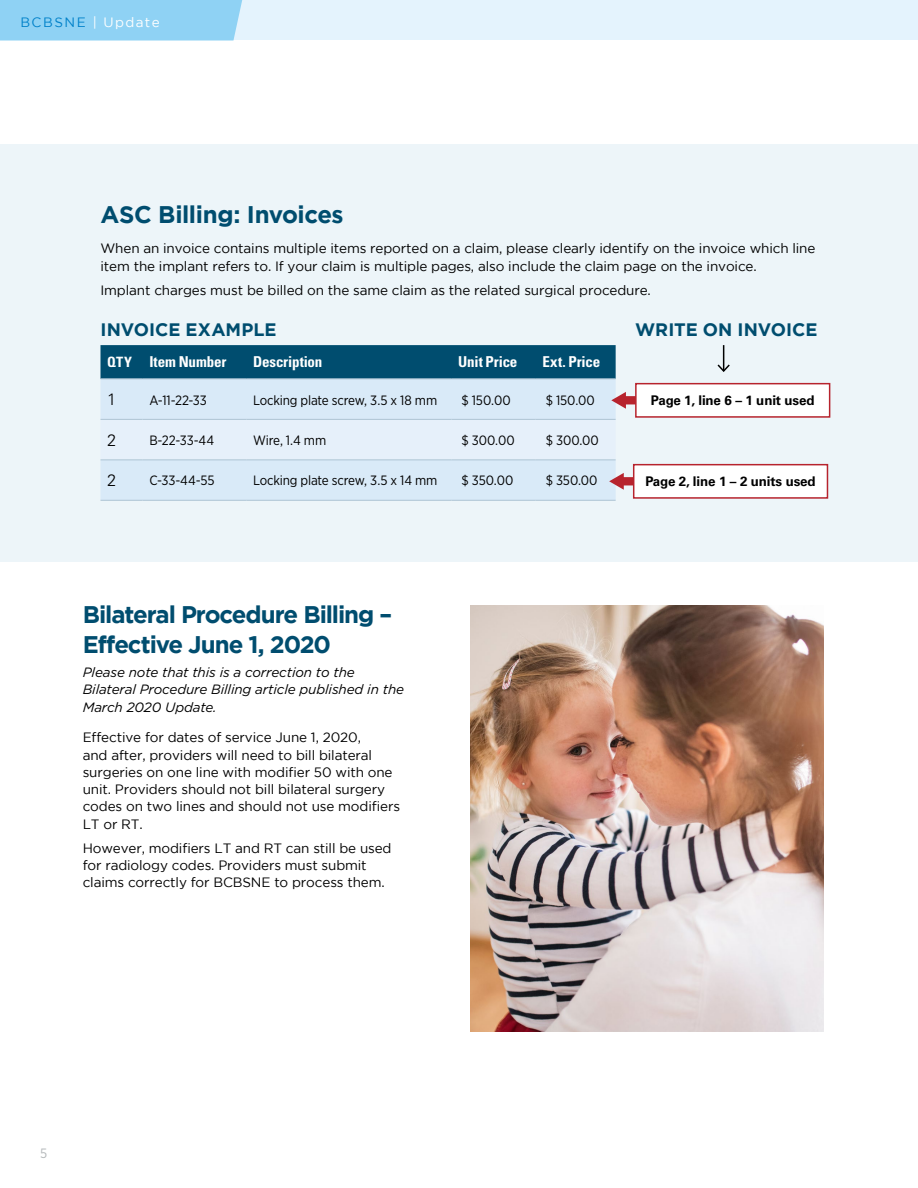
<style>
.page{position:relative;width:918px;height:1188px;background:#fff}
.page>*{position:absolute;margin:0;border:0;box-sizing:border-box;transform-origin:0 0}
.t1{font:700 24px/30px "Gotham";letter-spacing:-.045em;color:#004d6f}
.t2{font:700 24px "Gotham";letter-spacing:-.02em;color:#004d6f}
.t3{font:700 18px "Gotham";color:#004d6f}
.t4{font:300 16.5px "Univers LT Std";color:#000}
.t5{font:700 condensed 15px "Univers LT Std";letter-spacing:-.005em;color:#fff}
.t6{font:13.5px/17.2px "Gotham";letter-spacing:-.01em;color:#000}
.t7{font:13.5px "Gotham Narrow";letter-spacing:-.01em;color:#000}
.t8{font:italic 13.5px/17.2px "Gotham";letter-spacing:-.01em;color:#000}
.t9{font:13.5px "Gotham";letter-spacing:.105em;color:#fff}
.t10{font:13.5px "Gotham Narrow";color:#b4b8ba}
.t11{font:700 13.35px "Univers LT Std";letter-spacing:-.01em;color:#000}
.s1{color:#0081c9}
.s2{font-size:14.25px}
</style>
<div class="page">
<div style="left:0;top:0;width:918px;height:40px;background:#e4f3fd"></div>
<div style="left:0;top:0;width:243px;height:40px;background:#8fd2f4"></div>
<div style="left:0;top:145px;width:918px;height:417px;background:#edf5f9"></div>
<div style="left:100px;top:345px;width:516px;height:34px;background:#004d6f"></div>
<div style="left:100px;top:379px;width:516px;height:121px;background:#d9eaf8"></div>
<svg style="left:100px;top:419px;width:516px;height:41px"></svg>
<hr style="left:101px;top:378px;width:42px;height:1px;background:#adc4d4">
<hr style="left:143px;top:378px;width:103px;height:1px;background:#adc4d4">
<hr style="left:246px;top:378px;width:206px;height:1px;background:#adc4d4">
<hr style="left:452px;top:378px;width:84px;height:1px;background:#adc4d4">
<hr style="left:536px;top:378px;width:80px;height:1px;background:#adc4d4">
<hr style="left:101px;top:419px;width:42px;height:1px;background:#adc4d4">
<hr style="left:143px;top:419px;width:103px;height:1px;background:#adc4d4">
<hr style="left:246px;top:419px;width:206px;height:1px;background:#adc4d4">
<hr style="left:452px;top:419px;width:84px;height:1px;background:#adc4d4">
<hr style="left:536px;top:419px;width:80px;height:1px;background:#adc4d4">
<hr style="left:101px;top:459px;width:42px;height:1px;background:#adc4d4">
<hr style="left:143px;top:459px;width:103px;height:1px;background:#adc4d4">
<hr style="left:246px;top:459px;width:206px;height:1px;background:#adc4d4">
<hr style="left:452px;top:459px;width:84px;height:1px;background:#adc4d4">
<hr style="left:536px;top:459px;width:80px;height:1px;background:#adc4d4">
<hr style="left:101px;top:500px;width:42px;height:1px;background:#adc4d4">
<hr style="left:143px;top:500px;width:103px;height:1px;background:#adc4d4">
<hr style="left:246px;top:500px;width:206px;height:1px;background:#adc4d4">
<hr style="left:452px;top:500px;width:84px;height:1px;background:#adc4d4">
<hr style="left:536px;top:500px;width:80px;height:1px;background:#adc4d4">
<svg style="left:611px;top:392px;width:24px;height:17px"></svg>
<div style="left:635px;top:383px;width:195px;height:35px;background:#fff;border:2px solid #b7232d"></div>
<svg style="left:609px;top:473px;width:24px;height:17px"></svg>
<div style="left:633px;top:464px;width:195px;height:35px;background:#fff;border:2px solid #b7232d"></div>
<svg style="left:717px;top:345px;width:13px;height:27px"></svg>
<img style="left:470px;top:606px;width:353px;height:425px">
<p class="t9" style="left:20px;top:15px;width:141px"><span class="s1">BCBSNE</span> | Update</p>
<h1 class="t2" style="left:100px;top:200px;width:245px">ASC Billing: Invoices</h1>
<p class="t6" style="left:100px;top:240px;width:716px">When an invoice contains multiple items reported on a claim, please clearly identify on the invoice which line item the implant refers to. If your claim is multiple pages, also include the claim page on the invoice.</p>
<p class="t6" style="left:100px;top:281px;width:552px">Implant charges must be billed on the same claim as the related surgical procedure.</p>
<h2 class="t3" style="left:101px;top:319px;width:177px">INVOICE EXAMPLE</h2>
<h2 class="t3" style="left:635px;top:319px;width:184px">WRITE ON INVOICE</h2>
<p class="t5" style="left:107px;top:353px;width:121px"><span class="s2">QTY</span> Item Number</p>
<p class="t5" style="left:253px;top:353px;width:71px">Description</p>
<p class="t5" style="left:458px;top:353px;width:61px">Unit Price</p>
<p class="t5" style="left:542px;top:353px;width:59px">Ext. Price</p>
<p class="t4" style="left:107px;top:389px;width:11px">1</p>
<p class="t7" style="left:149px;top:391px;width:59px">A-11-22-33</p>
<p class="t7" style="left:253px;top:391px;width:186px">Locking plate screw, 3.5 x 18 mm</p>
<p class="t7" style="left:461px;top:391px;width:51px">$ 150.00</p>
<p class="t7" style="left:546px;top:391px;width:51px">$ 150.00</p>
<p class="t4" style="left:107px;top:430px;width:11px">2</p>
<p class="t7" style="left:149px;top:432px;width:66px">B-22-33-44</p>
<p class="t7" style="left:253px;top:432px;width:75px">Wire, 1.4 mm</p>
<p class="t7" style="left:461px;top:432px;width:55px">$ 300.00</p>
<p class="t7" style="left:546px;top:432px;width:55px">$ 300.00</p>
<p class="t4" style="left:107px;top:470px;width:11px">2</p>
<p class="t7" style="left:149px;top:472px;width:67px">C-33-44-55</p>
<p class="t7" style="left:253px;top:472px;width:186px">Locking plate screw, 3.5 x 14 mm</p>
<p class="t7" style="left:461px;top:472px;width:53px">$ 350.00</p>
<p class="t7" style="left:546px;top:472px;width:53px">$ 350.00</p>
<p class="t11" style="left:651px;top:392px;width:165px">Page 1, line 6 – 1 unit used</p>
<p class="t11" style="left:645px;top:473px;width:172px">Page 2, line 1 – 2 units used</p>
<h1 class="t1" style="left:83px;top:599px;width:311px">Bilateral Procedure Billing –<br>Effective June 1, 2020</h1>
<p class="t8" style="left:83px;top:663px;width:323px">Please note that this is a correction to the<br>Bilateral Procedure Billing article published in the<br>March 2020 Update.</p>
<p class="t6" style="left:83px;top:729px;width:319px">Effective for dates of service June 1, 2020,<br>and after, providers will need to bill bilateral surgeries on one line with modifier 50 with one unit. Providers should not bill bilateral surgery codes on two lines and should not use modifiers LT or RT.</p>
<p class="t6" style="left:83px;top:839px;width:310px">However, modifiers LT and RT can still be used for radiology codes. Providers must submit claims correctly for BCBSNE to process them.</p>
<p class="t10" style="left:40px;top:1145px;width:9px">5</p>
</div>
